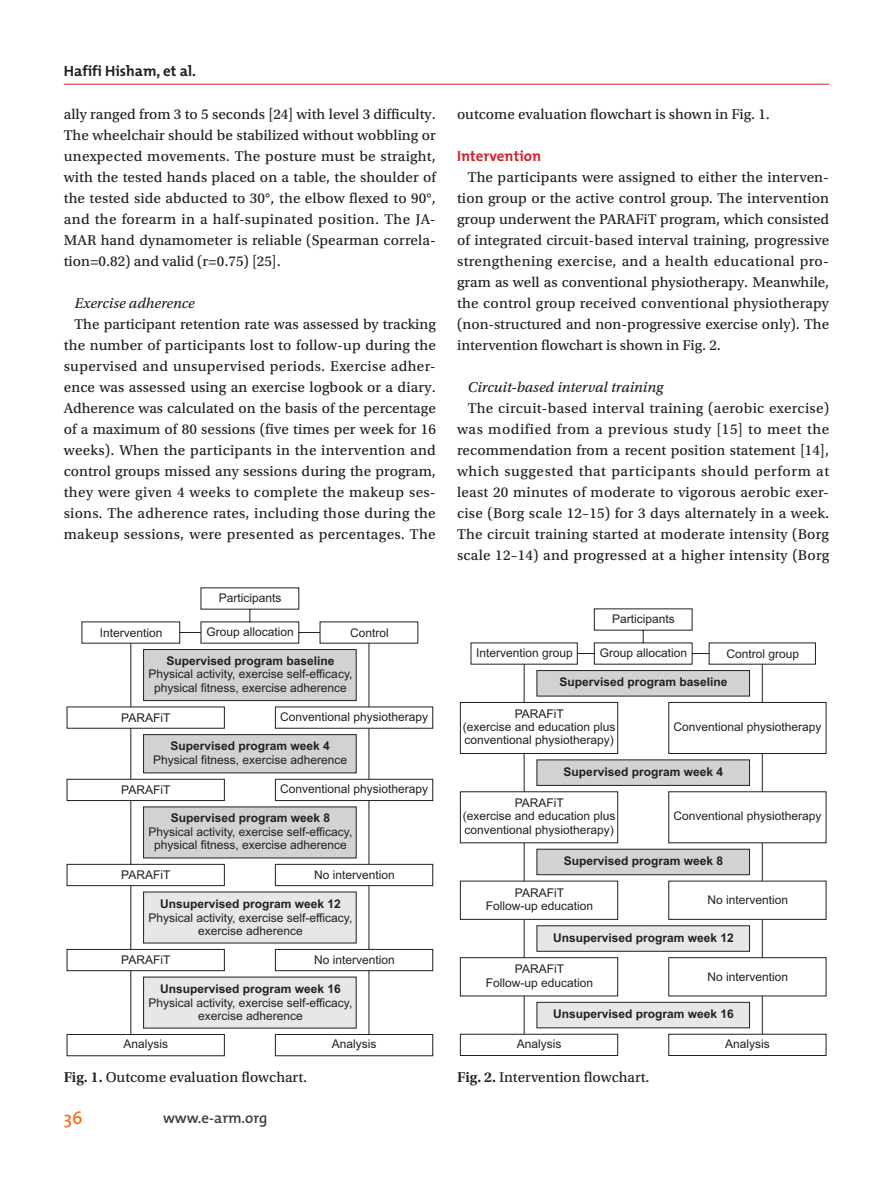
<style>
.page{position:relative;width:893px;height:1191px;background:#fff}
.page>*{position:absolute;margin:0;border:0;box-sizing:border-box;transform-origin:0 0}
.t1{font:600 18px "The Mix";color:#f47321}
.t2{font:15px/21px "Utopia Std Capt";color:#231f20;text-align:justify}
.t3{font:15px "Utopia Std Capt It";color:#231f20}
.t4{font:700 15px "The Mix";color:#231f20}
.t5{font:600 15px "The Mix";color:#3e3e3f}
.t6{font:700 15px "The Mix";color:#d1232a}
.t7{font:12px/13.4px "Arial";color:#231f20;text-align:center}
.t8{font:700 12px "Arial";color:#231f20}
.s1{font-family:"Utopia Std";font-weight:600}
</style>
<div class="page">
<hr style="left:64px;top:84px;width:765px;height:1px;background:#d1232a">
<svg style="left:66px;top:587px;width:368px;height:142px"></svg>
<div style="left:143px;top:734px;width:214px;height:39px;background:#d1d2d4;border:1px solid #231f20"></div>
<svg style="left:66px;top:778px;width:368px;height:23px"></svg>
<div style="left:143px;top:806px;width:214px;height:52px;background:#d1d2d4"></div>
<svg style="left:66px;top:863px;width:368px;height:23px"></svg>
<div style="left:143px;top:891px;width:214px;height:52px;background:#e6e7e9"></div>
<svg style="left:66px;top:948px;width:368px;height:23px"></svg>
<div style="left:143px;top:976px;width:214px;height:52px;background:#e6e7e9"></div>
<svg style="left:66px;top:1033px;width:368px;height:23px"></svg>
<hr style="left:130px;top:643px;width:1px;height:64px;background:#231f20">
<hr style="left:130px;top:728px;width:1px;height:51px;background:#231f20">
<hr style="left:130px;top:800px;width:1px;height:64px;background:#231f20">
<hr style="left:130px;top:885px;width:1px;height:64px;background:#231f20">
<hr style="left:130px;top:970px;width:1px;height:64px;background:#231f20">
<hr style="left:368px;top:643px;width:1px;height:64px;background:#231f20">
<hr style="left:368px;top:728px;width:1px;height:51px;background:#231f20">
<hr style="left:368px;top:800px;width:1px;height:64px;background:#231f20">
<hr style="left:368px;top:885px;width:1px;height:64px;background:#231f20">
<hr style="left:368px;top:970px;width:1px;height:64px;background:#231f20">
<div style="left:536px;top:670px;width:214px;height:26px;background:#d1d2d4;border:1px solid #231f20"></div>
<svg style="left:470px;top:608px;width:346px;height:57px"></svg>
<svg style="left:459px;top:701px;width:368px;height:53px"></svg>
<div style="left:536px;top:759px;width:214px;height:27px;background:#d1d2d4;border:1px solid #231f20"></div>
<div style="left:536px;top:848px;width:214px;height:27px;background:#d1d2d4;border:1px solid #231f20"></div>
<svg style="left:459px;top:880px;width:368px;height:40px"></svg>
<div style="left:536px;top:925px;width:214px;height:26px;background:#e6e7e9;border:1px solid #231f20"></div>
<svg style="left:459px;top:956px;width:368px;height:40px"></svg>
<div style="left:536px;top:1002px;width:214px;height:26px;background:#e6e7e9;border:1px solid #231f20"></div>
<svg style="left:459px;top:1033px;width:368px;height:23px"></svg>
<svg style="left:459px;top:791px;width:368px;height:52px"></svg>
<hr style="left:524px;top:664px;width:1px;height:38px;background:#231f20">
<hr style="left:524px;top:753px;width:1px;height:38px;background:#231f20">
<hr style="left:524px;top:843px;width:1px;height:38px;background:#231f20">
<hr style="left:524px;top:919px;width:1px;height:38px;background:#231f20">
<hr style="left:524px;top:996px;width:1px;height:38px;background:#231f20">
<hr style="left:762px;top:664px;width:1px;height:38px;background:#231f20">
<hr style="left:762px;top:753px;width:1px;height:38px;background:#231f20">
<hr style="left:762px;top:843px;width:1px;height:38px;background:#231f20">
<hr style="left:762px;top:919px;width:1px;height:38px;background:#231f20">
<hr style="left:762px;top:996px;width:1px;height:38px;background:#231f20">
<p class="t4" style="left:64px;top:59px;width:134px">Hafifi Hisham, et al.</p>
<p class="t2" style="left:64px;top:104px;width:374px">ally ranged from 3 to 5 seconds [24] with level 3 difficulty.<br>The wheelchair should be stabilized without wobbling or unexpected movements. The posture must be straight, with the tested hands placed on a table, the shoulder of the tested side abducted to 30°, the elbow flexed to 90°, and the forearm in a half-supinated position. The JA-MAR hand dynamometer is reliable (Spearman correla&shy;tion=0.82) and valid (r=0.75) [25].</p>
<p class="t3" style="left:74px;top:295px;width:122px">Exercise adherence</p>
<p class="t2" style="left:64px;top:314px;width:374px;text-indent:11px">The participant retention rate was assessed by tracking the number of participants lost to follow-up during the supervised and unsupervised periods. Exercise adher&shy;ence was assessed using an exercise logbook or a diary.<br>Adherence was calculated on the basis of the percentage of a maximum of 80 sessions (five times per week for 16 weeks). When the participants in the intervention and control groups missed any sessions during the program, they were given 4 weeks to complete the makeup ses&shy;sions. The adherence rates, including those during the makeup sessions, were presented as percentages. The</p>
<p class="t7" style="left:219px;top:591px;width:64px">Participants</p>
<p class="t7" style="left:100px;top:626px;width:64px">Intervention</p>
<p class="t7" style="left:207px;top:625px;width:89px">Group allocation</p>
<p class="t7" style="left:350px;top:626px;width:40px">Control</p>
<p class="t8" style="left:166px;top:656px;width:170px">Supervised program baseline</p>
<p class="t7" style="left:148px;top:668px;width:206px">Physical activity, exercise self-efficacy, physical fitness, exercise adherence</p>
<p class="t7" style="left:121px;top:711px;width:51px">PARAFiT</p>
<p class="t7" style="left:280px;top:710px;width:150px">Conventional physiotherapy</p>
<p class="t8" style="left:170px;top:741px;width:161px">Supervised program week 4</p>
<p class="t7" style="left:153px;top:753px;width:196px">Physical fitness, exercise adherence</p>
<p class="t7" style="left:121px;top:784px;width:51px">PARAFiT</p>
<p class="t7" style="left:280px;top:783px;width:150px">Conventional physiotherapy</p>
<p class="t8" style="left:171px;top:813px;width:161px">Supervised program week 8</p>
<p class="t7" style="left:148px;top:825px;width:206px">Physical activity, exercise self-efficacy, physical fitness, exercise adherence</p>
<p class="t7" style="left:121px;top:869px;width:51px">PARAFiT</p>
<p class="t7" style="left:314px;top:869px;width:82px">No intervention</p>
<p class="t8" style="left:160px;top:899px;width:182px">Unsupervised program week 12</p>
<p class="t7" style="left:148px;top:911px;width:206px">Physical activity, exercise self-efficacy, exercise adherence</p>
<p class="t7" style="left:121px;top:954px;width:51px">PARAFiT</p>
<p class="t7" style="left:314px;top:954px;width:82px">No intervention</p>
<p class="t8" style="left:160px;top:984px;width:182px">Unsupervised program week 16</p>
<p class="t7" style="left:148px;top:996px;width:206px">Physical activity, exercise self-efficacy, exercise adherence</p>
<p class="t7" style="left:124px;top:1038px;width:46px">Analysis</p>
<p class="t7" style="left:332px;top:1038px;width:46px">Analysis</p>
<p class="t2" style="left:64px;top:1067px;width:245px"><span class="s1">Fig. 1.</span> Outcome evaluation flowchart.</p>
<p class="t1" style="left:64px;top:1102px;width:20px">36</p>
<p class="t5" style="left:163px;top:1105px;width:106px">www.e-arm.org</p>
<p class="t2" style="left:457px;top:104px;width:314px">outcome evaluation flowchart is shown in Fig. 1.</p>
<p class="t6" style="left:457px;top:143px;width:86px">Intervention</p>
<p class="t2" style="left:457px;top:167px;width:374px;text-indent:11px">The participants were assigned to either the interven&shy;tion group or the active control group. The intervention group underwent the PARAFiT program, which consisted of integrated circuit-based interval training, progressive strengthening exercise, and a health educational pro&shy;gram as well as conventional physiotherapy. Meanwhile, the control group received conventional physiotherapy (non-structured and non-progressive exercise only). The intervention flowchart is shown in Fig. 2.</p>
<p class="t3" style="left:468px;top:379px;width:197px">Circuit-based interval training</p>
<p class="t2" style="left:457px;top:398px;width:374px;text-indent:11px">The circuit-based interval training (aerobic exercise) was modified from a previous study [15] to meet the recommendation from a recent position statement [14], which suggested that participants should perform at least 20 minutes of moderate to vigorous aerobic exer&shy;cise (Borg scale 12–15) for 3 days alternately in a week.<br>The circuit training started at moderate intensity (Borg scale 12–14) and progressed at a higher intensity (Borg</p>
<p class="t7" style="left:612px;top:612px;width:64px">Participants</p>
<p class="t7" style="left:476px;top:646px;width:98px">Intervention group</p>
<p class="t7" style="left:600px;top:646px;width:89px">Group allocation</p>
<p class="t7" style="left:726px;top:647px;width:74px">Control group</p>
<p class="t8" style="left:559px;top:677px;width:170px">Supervised program baseline</p>
<p class="t7" style="left:463px;top:707px;width:154px">PARAFiT<br>(exercise and education plus conventional physiotherapy)</p>
<p class="t7" style="left:673px;top:721px;width:150px">Conventional physiotherapy</p>
<p class="t8" style="left:564px;top:767px;width:161px">Supervised program week 4</p>
<p class="t7" style="left:463px;top:796px;width:154px">PARAFiT<br>(exercise and education plus conventional physiotherapy)</p>
<p class="t7" style="left:673px;top:810px;width:150px">Conventional physiotherapy</p>
<p class="t8" style="left:564px;top:856px;width:161px">Supervised program week 8</p>
<p class="t7" style="left:486px;top:886px;width:109px">PARAFiT<br>Follow-up education</p>
<p class="t7" style="left:707px;top:894px;width:82px">No intervention</p>
<p class="t8" style="left:553px;top:932px;width:182px">Unsupervised program week 12</p>
<p class="t7" style="left:486px;top:963px;width:109px">PARAFiT<br>Follow-up education</p>
<p class="t7" style="left:707px;top:970px;width:82px">No intervention</p>
<p class="t8" style="left:553px;top:1009px;width:182px">Unsupervised program week 16</p>
<p class="t7" style="left:517px;top:1037px;width:46px">Analysis</p>
<p class="t7" style="left:725px;top:1037px;width:46px">Analysis</p>
<p class="t2" style="left:457px;top:1067px;width:194px"><span class="s1">Fig. 2.</span> Intervention flowchart.</p>
</div>
